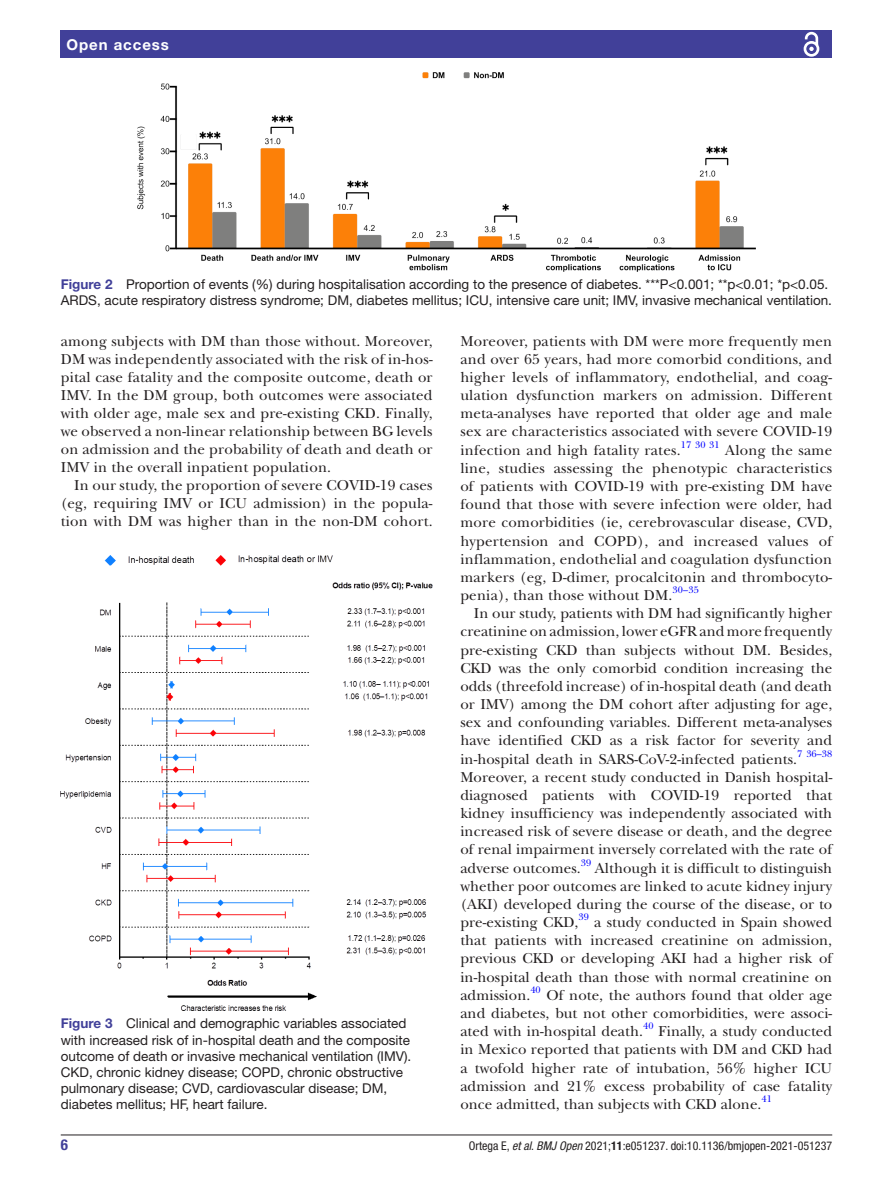
<style>
.page{position:relative;width:893px;height:1191px;background:#fff}
.page>*{position:absolute;margin:0;border:0;box-sizing:border-box;transform-origin:0 0}
.t1{font:15px/18.1px "New Baskerville";letter-spacing:.005em;color:#231f20;text-align:justify}
.t2{font:700 15px "Helvetica Neue LT Std";letter-spacing:.065em;color:#fff}
.t3{font:700 condensed 15px "Helvetica Neue LT Std";color:#414099}
.t4{font:13.5px/16.2px "Helvetica Neue LT Std";color:#231f20}
.t5{font:condensed 12px "Helvetica Neue LT Std";color:#231f20}
.t6{font:9.9px "New Baskerville";letter-spacing:.005em;color:#00f}
.s1{font-weight:700;color:#414099}
.s2{font-style:italic}
.s3{font-weight:700}
</style>
<div class="page">
<hr style="left:61px;top:1134px;width:771px;height:1px;background:#231f20">
<div style="left:61px;top:31px;width:771px;height:27px;background:#414099"></div>
<svg style="left:803px;top:31px;width:17px;height:26px"></svg>
<img style="left:138px;top:73px;width:617px;height:198px">
<img style="left:61px;top:556px;width:372px;height:454px">
<p class="t2" style="left:66px;top:35px;width:104px">Open access</p>
<p class="t4" style="left:61px;top:276px;width:773px"><span class="s1">Figure 2</span> Proportion of events (%) during hospitalisation according to the presence of diabetes. ***P&lt;0.001; **p&lt;0.01; *p&lt;0.05.<br>ARDS, acute respiratory distress syndrome; DM, diabetes mellitus; ICU, intensive care unit; IMV, invasive mechanical ventilation.</p>
<p class="t1" style="left:61px;top:332px;width:373px">among subjects with DM than those without. Moreover, DM was independently associated with the risk of in-hos&shy;pital case fatality and the composite outcome, death or IMV. In the DM group, both outcomes were associated with older age, male sex and pre-existing CKD. Finally, we observed a non-linear relationship between BG levels on admission and the probability of death and death or IMV in the overall inpatient population.</p>
<p class="t1" style="left:61px;top:476px;width:373px;text-indent:14px">In our study, the proportion of severe COVID-19 cases (eg, requiring IMV or ICU admission) in the popula&shy;tion with DM was higher than in the non-DM cohort.</p>
<p class="t4" style="left:61px;top:1015px;width:352px"><span class="s1">Figure 3</span> Clinical and demographic variables associated with increased risk of in-hospital death and the composite outcome of death or invasive mechanical ventilation (IMV).<br>CKD, chronic kidney disease; COPD, chronic obstructive pulmonary disease; CVD, cardiovascular disease; DM, diabetes mellitus; HF, heart failure.</p>
<p class="t1" style="left:460px;top:332px;width:373px">Moreover, patients with DM were more frequently men and over 65 years, had more comorbid conditions, and higher levels of inflammatory, endothelial, and coag&shy;ulation dysfunction markers on admission. Different meta-analyses have reported that older age and male sex are characteristics associated with severe COVID-19 infection and high fatality rates.<sup>17</sup> <sup>30</sup> <sup>31</sup> Along the same line, studies assessing the phenotypic characteristics of patients with COVID-19 with pre-existing DM have found that those with severe infection were older, had more comorbidities (ie, cerebrovascular disease, CVD, hypertension and COPD), and increased values of inflammation, endothelial and coagulation dysfunction markers (eg, D-dimer, procalcitonin and thrombocyto&shy;penia), than those without DM.</p>
<p class="t6" style="left:673px;top:584px;width:28px">30–35</p>
<p class="t1" style="left:460px;top:604px;width:373px;text-indent:14px">In our study, patients with DM had significantly higher creatinine on admission, lower eGFR and more frequently pre-existing CKD than subjects without DM. Besides, CKD was the only comorbid condition increasing the odds (threefold increase) of in-hospital death (and death or IMV) among the DM cohort after adjusting for age, sex and confounding variables. Different meta-analyses have identified CKD as a risk factor for severity and in-hospital death in SARS-CoV-2-infected patients.</p>
<p class="t6" style="left:797px;top:748px;width:37px">7 36–38</p>
<p class="t1" style="left:460px;top:768px;width:373px">Moreover, a recent study conducted in Danish hospital&shy;diagnosed patients with COVID-19 reported that kidney insufficiency was independently associated with increased risk of severe disease or death, and the degree of renal impairment inversely correlated with the rate of adverse outcomes.</p>
<p class="t6" style="left:581px;top:857px;width:12px">39</p>
<p class="t1" style="left:460px;top:858px;width:373px;text-indent:135px">Although it is difficult to distinguish whether poor outcomes are linked to acute kidney injury (AKI) developed during the course of the disease, or to pre-existing CKD,</p>
<p class="t6" style="left:578px;top:911px;width:12px">39</p>
<p class="t1" style="left:460px;top:913px;width:373px;text-indent:134px">a study conducted in Spain showed that patients with increased creatinine on admission, previous CKD or developing AKI had a higher risk of in-hospital death than those with normal creatinine on admission.</p>
<p class="t6" style="left:530px;top:984px;width:12px">40</p>
<p class="t1" style="left:460px;top:986px;width:373px;text-indent:86px">Of note, the authors found that older age and diabetes, but not other comorbidities, were associ&shy;ated with in-hospital death.</p>
<p class="t6" style="left:643px;top:1020px;width:12px">40</p>
<p class="t1" style="left:460px;top:1022px;width:373px;text-indent:198px">Finally, a study conducted in Mexico reported that patients with DM and CKD had a twofold higher rate of intubation, 56% higher ICU admission and 21% excess probability of case fatality once admitted, than subjects with CKD alone.</p>
<p class="t6" style="left:762px;top:1093px;width:12px">41</p>
<p class="t3" style="left:61px;top:1135px;width:9px">6</p>
<p class="t5" style="left:469px;top:1138px;width:365px">Ortega E, <span class="s2">et al</span>. <span class="s2">BMJ Open</span> 2021;<span class="s3">11</span>:e051237. doi:10.1136/bmjopen-2021-051237</p>
</div>
